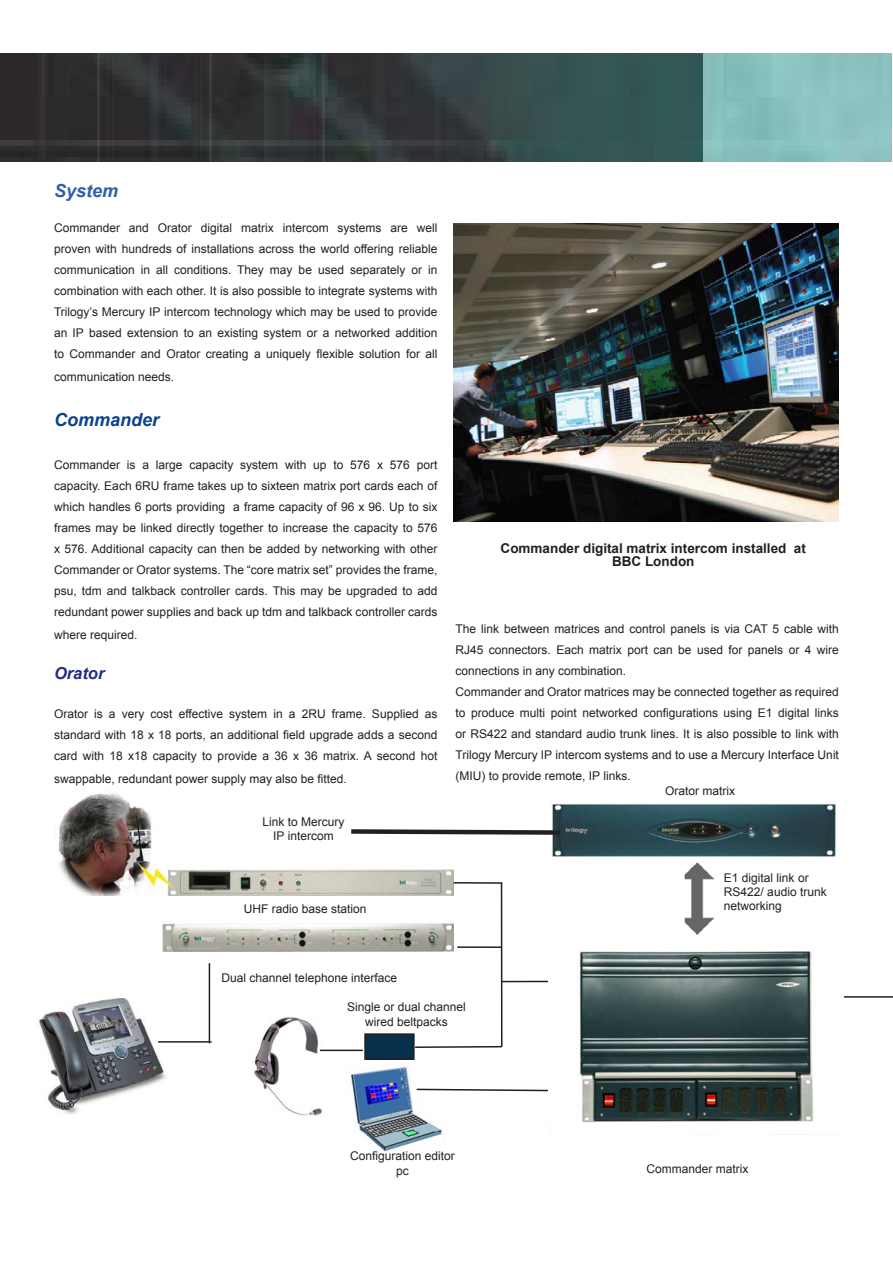
<style>
.page{position:relative;width:893px;height:1263px;background:#fff}
.page>*{position:absolute;margin:0;border:0;box-sizing:border-box;transform-origin:0 0}
.t1{font:italic 700 18px "Arial";color:#0b4290}
.t2{font:italic 700 18px "Arial";color:#2f5fac}
.t3{font:italic 700 16.5px "Arial";color:#232d85}
.t4{font:700 13.5px/13.5px "Arial";color:#231f20;text-align:center}
.t5{font:12px/21px "Arial";color:#231f20;text-align:justify}
</style>
<div class="page">
<img style="left:58px;top:793px;width:396px;height:102px">
<img style="left:0;top:54px;width:891px;height:107px">
<img style="left:454px;top:223px;width:385px;height:299px">
<img style="left:162px;top:922px;width:292px;height:29px">
<img style="left:551px;top:803px;width:287px;height:55px">
<img style="left:350px;top:1066px;width:93px;height:88px">
<img style="left:254px;top:1014px;width:69px;height:102px">
<img style="left:38px;top:998px;width:130px;height:116px">
<svg style="left:347px;top:827px;width:218px;height:10px"></svg>
<img style="left:685px;top:862px;width:29px;height:72px">
<hr style="left:158px;top:1041px;width:54px;height:1px;background:#231f20">
<hr style="left:209px;top:963px;width:1px;height:80px;background:#231f20">
<div style="left:365px;top:1034px;width:49px;height:25px;background:#082f4c"></div>
<div style="left:364px;top:1033px;width:51px;height:27px;border:2px solid #231f20"></div>
<hr style="left:320px;top:1049px;width:43px;height:2px;background:#231f20">
<svg style="left:414px;top:1045px;width:89px;height:4px"></svg>
<hr style="left:457px;top:946px;width:45px;height:2px;background:#231f20">
<hr style="left:454px;top:882px;width:48px;height:2px;background:#231f20">
<svg style="left:415px;top:1088px;width:133px;height:4px"></svg>
<hr style="left:839px;top:996px;width:54px;height:2px;background:#231f20">
<hr style="left:501px;top:883px;width:1px;height:164px;background:#231f20">
<hr style="left:501px;top:981px;width:54px;height:1px;background:#231f20">
<img style="left:549px;top:951px;width:294px;height:184px">
<h1 class="t2" style="left:54px;top:179px;width:66px">System</h1>
<p class="t5" style="left:54px;top:218px;width:385px">Commander and Orator digital matrix intercom systems are well proven with hundreds of installations across the world offering reliable communication in all conditions. They may be used separately or in combination with each other. It is also possible to integrate systems with Trilogy’s Mercury IP intercom technology which may be used to provide an IP based extension to an existing system or a networked addition to Commander and Orator creating a uniquely flexible solution for all</p>
<p class="t5" style="left:54px;top:366px;width:122px">communication needs.</p>
<h1 class="t1" style="left:54px;top:408px;width:107px">Commander</h1>
<p class="t5" style="left:54px;top:455px;width:385px">Commander is a large capacity system with up to 576 x 576 port capacity. Each 6RU frame takes up to sixteen matrix port cards each of which handles 6 ports providing a frame capacity of 96 x 96. Up to six frames may be linked directly together to increase the capacity to 576 x 576. Additional capacity can then be added by networking with other Commander or Orator systems. The “core matrix set” provides the frame, psu, tdm and talkback controller cards. This may be upgraded to add redundant power supplies and back up tdm and talkback controller cards</p>
<p class="t5" style="left:54px;top:624px;width:85px">where required.</p>
<h2 class="t3" style="left:54px;top:663px;width:52px">Orator</h2>
<p class="t5" style="left:54px;top:704px;width:385px">Orator is a very cost effective system in a 2RU frame. Supplied as standard with 18 x 18 ports, an additional field upgrade adds a second card with 18 x18 capacity to provide a 36 x 36 matrix. A second hot</p>
<p class="t5" style="left:54px;top:768px;width:294px">swappable, redundant power supply may also be fitted.</p>
<p class="t5" style="left:262px;top:815px;width:84px;line-height:14.4px;text-align:center">Link to Mercury<br>IP intercom</p>
<p class="t5" style="left:244px;top:898px;width:124px">UHF radio base station</p>
<p class="t4" style="left:501px;top:542px;width:307px">Commander digital matrix intercom installed at<br>BBC London</p>
<p class="t5" style="left:455px;top:619px;width:385px;text-align:left">The link between matrices and control panels is via CAT 5 cable with RJ45 connectors. Each matrix port can be used for panels or 4 wire connections in any combination.<br>Commander and Orator matrices may be connected together as required to produce multi point networked configurations using E1 digital links or RS422 and standard audio trunk lines. It is also possible to link with Trilogy Mercury IP intercom systems and to use a Mercury Interface Unit (MIU) to provide remote, IP links.</p>
<p class="t5" style="left:665px;top:781px;width:72px">Orator matrix</p>
<p class="t5" style="left:724px;top:870px;width:104px;line-height:14.4px;text-align:left">E1 digital link or<br>RS422/ audio trunk networking</p>
<p class="t5" style="left:222px;top:967px;width:177px">Dual channel telephone interface</p>
<p class="t5" style="left:347px;top:1000px;width:120px;line-height:14.4px;text-align:center">Single or dual channel wired beltpacks</p>
<p class="t5" style="left:350px;top:1149px;width:106px;line-height:14.4px;text-align:center">Configuration editor pc</p>
<p class="t5" style="left:646px;top:1158px;width:104px">Commander matrix</p>
</div>
